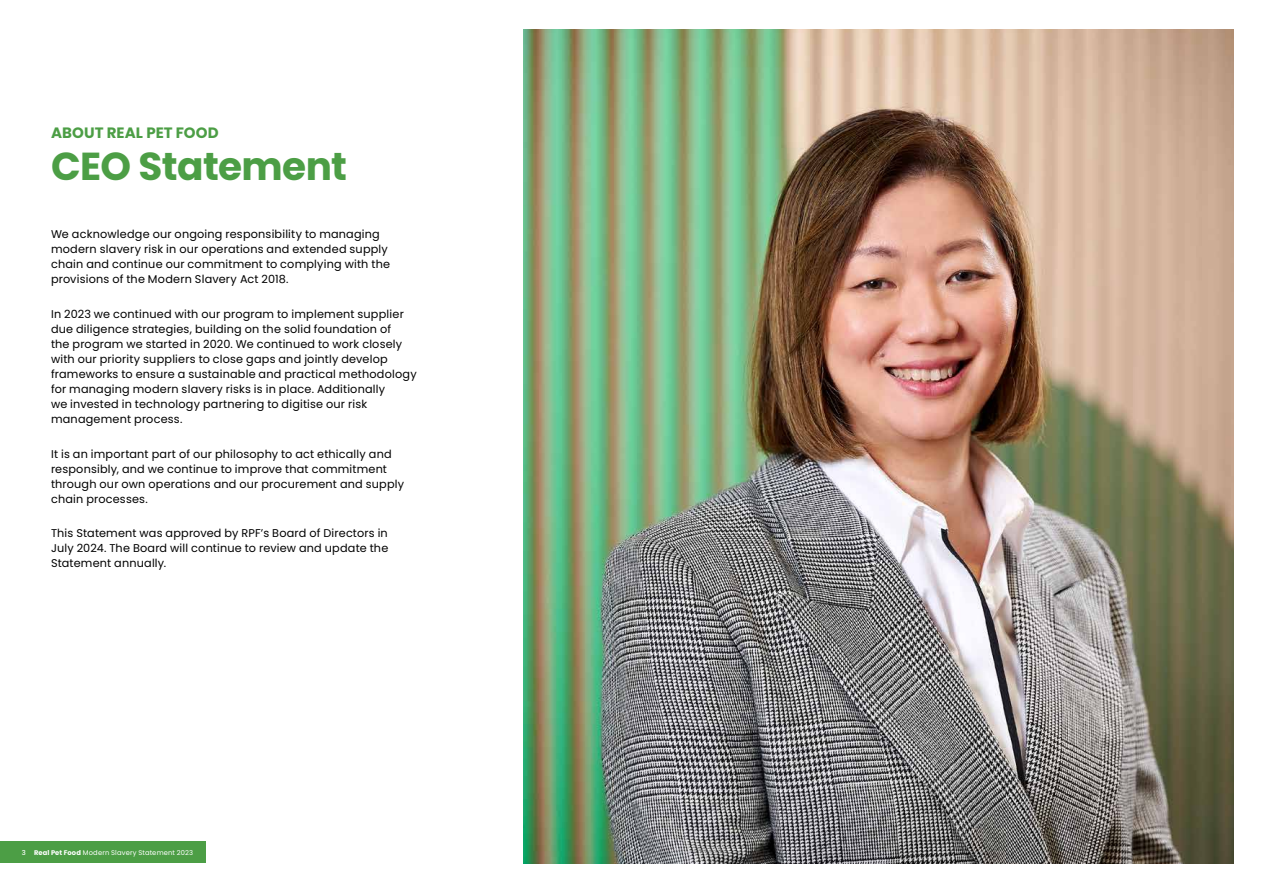
<style>
.page{position:relative;width:1263px;height:893px;background:#fff}
.page>*{position:absolute;margin:0;border:0;box-sizing:border-box;transform-origin:0 0}
.t1{font:700 39px "Poppins";letter-spacing:-.015em;color:#4c9e45}
.t2{font:700 15px "Poppins";letter-spacing:.005em;color:#4c9e45}
.t3{font:11.25px/15px "Poppins";letter-spacing:.015em;color:#000}
.t4{font:6.75px "Poppins";letter-spacing:.025em;color:#fff}
.s1{font-weight:500}
.s2{font-weight:700}
</style>
<div class="page">
<div style="left:0;top:841px;width:206px;height:22px;background:#4c9e45"></div>
<img style="left:524px;top:30px;width:710px;height:833px">
<h2 class="t2" style="left:51px;top:124px;width:169px">ABOUT REAL PET FOOD</h2>
<h1 class="t1" style="left:51px;top:144px;width:297px">CEO Statement</h1>
<p class="t3" style="left:51px;top:227px;width:341px">We acknowledge our ongoing responsibility to managing modern slavery risk in our operations and extended supply chain and continue our commitment to complying with the provisions of the Modern Slavery Act 2018.</p>
<p class="t3" style="left:51px;top:307px;width:367px">In 2023 we continued with our program to implement supplier due diligence strategies, building on the solid foundation of<br>the program we started in 2020. We continued to work closely with our priority suppliers to close gaps and jointly develop frameworks to ensure a sustainable and practical methodology for managing modern slavery risks is in place. Additionally<br>we invested in technology partnering to digitise our risk management process.</p>
<p class="t3" style="left:51px;top:446px;width:355px">It is an important part of our philosophy to act ethically and responsibly, and we continue to improve that commitment through our own operations and our procurement and supply chain processes.</p>
<p class="t3" style="left:51px;top:526px;width:339px;text-align:justify">This Statement was approved by RPF’s Board of Directors in July 2024. The Board will continue to review and update the Statement annually.</p>
<p class="t4" style="left:22px;top:849px;width:173px"><span class="s1">3</span> <span class="s2">Real Pet Food</span> Modern Slavery Statement 2023</p>
</div>
